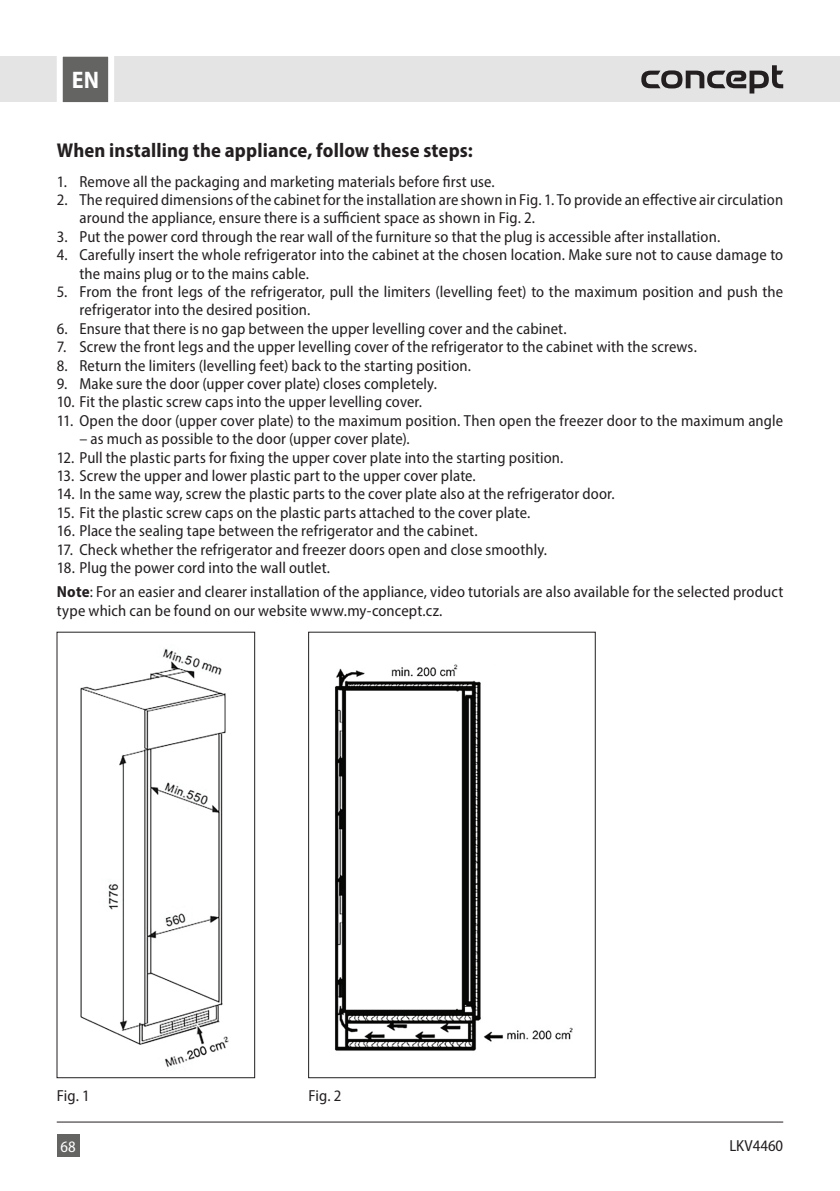
<style>
.page{position:relative;width:840px;height:1191px;background:#fff}
.page>*{position:absolute;margin:0;border:0;box-sizing:border-box;transform-origin:0 0}
.t1{font:700 semi-condensed 24px "Myriad Pro";color:#fff}
.t2{font:700 semi-condensed 20px "Myriad Pro";letter-spacing:.005em;color:#231f20}
.t3{font:semi-condensed 16px/18.4px "Myriad Pro";letter-spacing:.01em;color:#231f20}
.t4{font:semi-condensed 16px "Myriad Pro";color:#fff}
.s1{font-weight:700}
</style>
<div class="page">
<div style="left:0;top:57px;width:839px;height:45px;background:#e4e4e4"></div>
<div style="left:57px;top:1134px;width:22px;height:23px;background:#646463"></div>
<svg style="left:54px;top:56px;width:63px;height:47px;background:#909090"></svg>
<hr style="left:57px;top:1121px;width:725px;height:1px;background:#231f20">
<svg style="left:641px;top:65px;width:141px;height:28px"></svg>
<img style="left:80px;top:649px;width:149px;height:418px">
<div style="left:57px;top:632px;width:198px;height:446px;border:1px solid #231f20"></div>
<img style="left:335px;top:664px;width:238px;height:387px">
<div style="left:308px;top:632px;width:287px;height:446px;border:1px solid #231f20"></div>
<h1 class="t1" style="left:72px;top:65px;width:29px">EN</h1>
<p class="t2" style="left:57px;top:137px;width:417px">When installing the appliance, follow these steps:</p>
<p class="t3" style="left:57px;top:172px;width:439px">1. Remove all the packaging and marketing materials before first use.</p>
<p class="t3" style="left:79px;top:190px;width:705px;text-indent:-23px">2. The required dimensions of the cabinet for the installation are shown in Fig. 1. To provide an effective air circulation around the appliance, ensure there is a sufficient space as shown in Fig. 2.</p>
<p class="t3" style="left:57px;top:227px;width:664px">3. Put the power cord through the rear wall of the furniture so that the plug is accessible after installation.</p>
<p class="t3" style="left:79px;top:245px;width:705px;text-indent:-23px">4. Carefully insert the whole refrigerator into the cabinet at the chosen location. Make sure not to cause damage to the mains plug or to the mains cable.</p>
<p class="t3" style="left:79px;top:282px;width:705px;text-indent:-23px">5. From the front legs of the refrigerator, pull the limiters (levelling feet) to the maximum position and push the refrigerator into the desired position.</p>
<p class="t3" style="left:57px;top:319px;width:511px">6. Ensure that there is no gap between the upper levelling cover and the cabinet.</p>
<p class="t3" style="left:57px;top:337px;width:641px">7. Screw the front legs and the upper levelling cover of the refrigerator to the cabinet with the screws.</p>
<p class="t3" style="left:57px;top:356px;width:415px">8. Return the limiters (levelling feet) back to the starting position.</p>
<p class="t3" style="left:57px;top:374px;width:381px">9. Make sure the door (upper cover plate) closes completely.</p>
<p class="t3" style="left:57px;top:392px;width:367px">10. Fit the plastic screw caps into the upper levelling cover.</p>
<p class="t3" style="left:57px;top:411px;width:727px">11. Open the door (upper cover plate) to the maximum position. Then open the freezer door to the maximum angle</p>
<p class="t3" style="left:79px;top:429px;width:332px">– as much as possible to the door (upper cover plate).</p>
<p class="t3" style="left:57px;top:448px;width:508px">12. Pull the plastic parts for fixing the upper cover plate into the starting position.</p>
<p class="t3" style="left:57px;top:466px;width:420px">13. Screw the upper and lower plastic part to the upper cover plate.</p>
<p class="t3" style="left:57px;top:484px;width:559px">14. In the same way, screw the plastic parts to the cover plate also at the refrigerator door.</p>
<p class="t3" style="left:57px;top:503px;width:474px">15. Fit the plastic screw caps on the plastic parts attached to the cover plate.</p>
<p class="t3" style="left:57px;top:521px;width:422px">16. Place the sealing tape between the refrigerator and the cabinet.</p>
<p class="t3" style="left:57px;top:540px;width:491px">17. Check whether the refrigerator and freezer doors open and close smoothly.</p>
<p class="t3" style="left:57px;top:555px;width:727px;line-height:24px">18. Plug the power cord into the wall outlet.<br><span class="s1">Note</span>: For an easier and clearer installation of the appliance, video tutorials are also available for the selected product</p>
<p class="t3" style="left:57px;top:601px;width:387px">type which can be found on our website www.my-concept.cz.</p>
<p class="t3" style="left:57px;top:1086px;width:35px">Fig. 1</p>
<p class="t3" style="left:308px;top:1086px;width:35px">Fig. 2</p>
<p class="t4" style="left:60px;top:1136px;width:17px">68</p>
<p class="t3" style="left:729px;top:1135px;width:55px">LKV4460</p>
</div>
